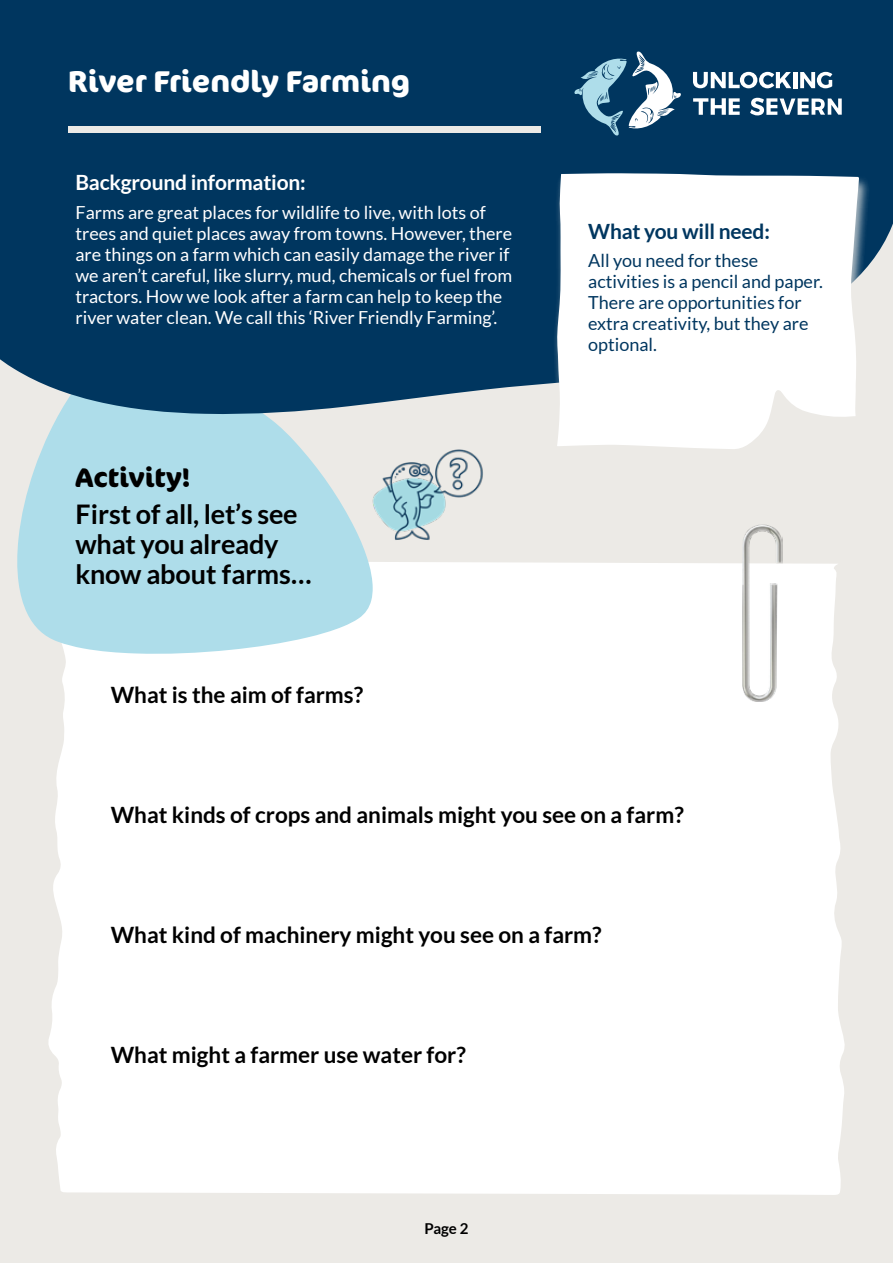
<style>
.page{position:relative;width:893px;height:1263px;background:#eceae6}
.page>*{position:absolute;margin:0;border:0;box-sizing:border-box;transform-origin:0 0}
.t1{font:700 30px "Cocon Pro";color:#fff}
.t2{font:700 27px/30px "Lato";letter-spacing:-.01em;color:#000}
.t3{font:700 27px "Cocon Pro";color:#000}
.t4{font:700 22.5px "Lato";color:#000}
.t5{font:700 21px "Lato";letter-spacing:-.01em;color:#fff}
.t6{font:700 21px "Lato";letter-spacing:-.01em;color:#00365f}
.t7{font:18px/21px "Lato";color:#fff}
.t8{font:18px/21px "Lato";color:#00365f}
.t9{font:700 15px "Lato";color:#000}
</style>
<div class="page">
<div style="left:48px;top:561px;width:797px;height:634px;background:#fff"></div>
<svg style="left:17px;top:415px;width:356px;height:239px;background:#b8dfea"></svg>
<div style="left:0;top:0;width:893px;height:415px;background:#00365f"></div>
<svg style="left:693px;top:72px;width:98px;height:16px;background:#859fb2"></svg>
<hr style="left:793px;top:72px;width:4px;height:16px;background:#fff">
<svg style="left:800px;top:72px;width:32px;height:16px"></svg>
<svg style="left:693px;top:98px;width:47px;height:17px"></svg>
<svg style="left:750px;top:98px;width:92px;height:17px;background:#89a1b4"></svg>
<svg style="left:574px;top:51px;width:108px;height:85px;background:#477391"></svg>
<svg style="left:68px;top:126px;width:472px;height:7px"></svg>
<div style="left:553px;top:173px;width:318px;height:292px;background:#eceae6;opacity:.75"></div>
<svg style="left:557px;top:173px;width:302px;height:276px;background:#f9fafa"></svg>
<img style="left:367px;top:434px;width:116px;height:121px">
<img style="left:742px;top:525px;width:40px;height:177px">
<h1 class="t1" style="left:68px;top:61px;width:344px">River Friendly Farming</h1>
<p class="t5" style="left:76px;top:170px;width:232px">Background information:</p>
<p class="t7" style="left:76px;top:202px;width:438px">Farms are great places for wildlife to live, with lots of trees and quiet places away from towns. However, there are things on a farm which can easily damage the river if we aren’t careful, like slurry, mud, chemicals or fuel from tractors. How we look after a farm can help to keep the river water clean. We call this ‘River Friendly Farming’.</p>
<h2 class="t3" style="left:76px;top:458px;width:116px">Activity!</h2>
<h2 class="t2" style="left:76px;top:499px;width:238px">First of all, let’s see what you already know about farms…</h2>
<p class="t4" style="left:111px;top:682px;width:254px">What is the aim of farms?</p>
<p class="t6" style="left:588px;top:219px;width:183px">What you will need:</p>
<p class="t8" style="left:588px;top:250px;width:236px">All you need for these activities is a pencil and paper.<br>There are opportunities for extra creativity, but they are optional.</p>
<p class="t4" style="left:111px;top:802px;width:575px">What kinds of crops and animals might you see on a farm?</p>
<p class="t4" style="left:111px;top:922px;width:492px">What kind of machinery might you see on a farm?</p>
<p class="t4" style="left:111px;top:1042px;width:357px">What might a farmer use water for?</p>
<p class="t9" style="left:424px;top:1219px;width:46px">Page 2</p>
</div>
